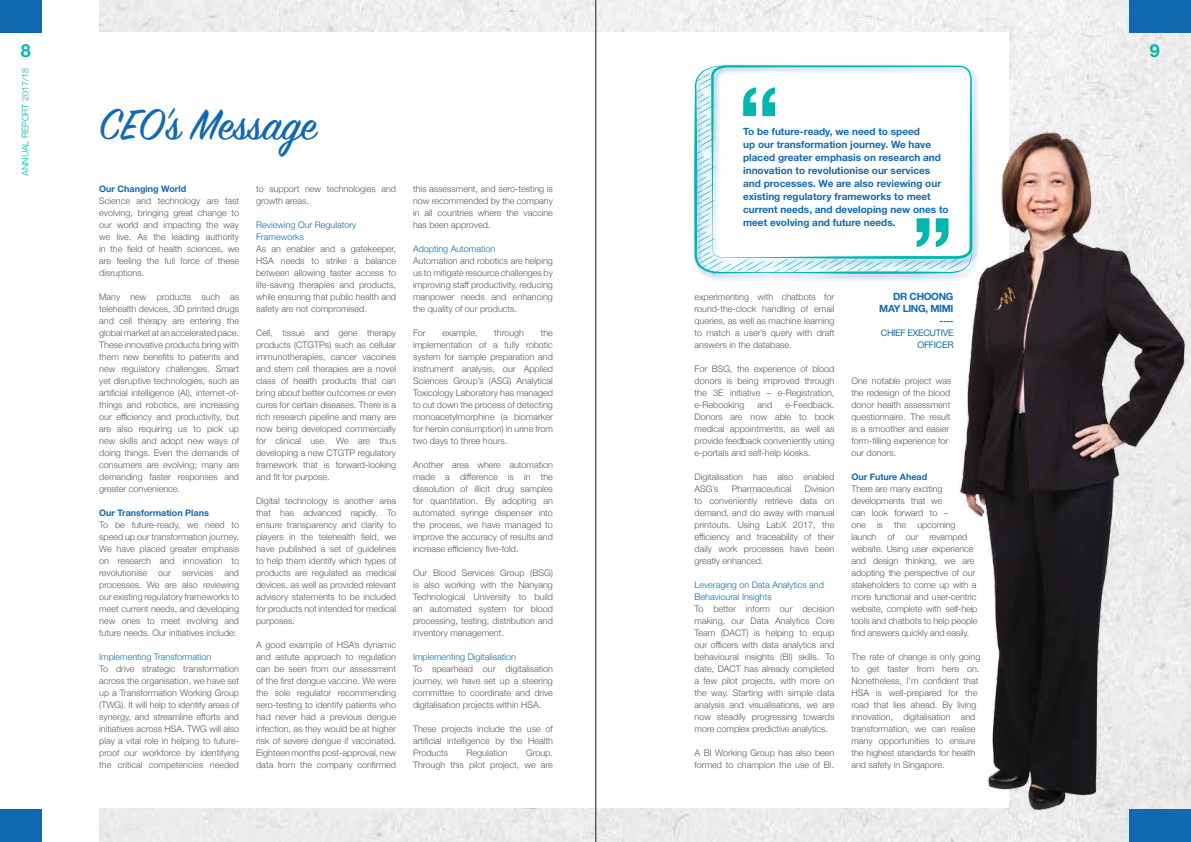
<style>
.page{position:relative;width:1191px;height:842px;background:#fff}
.page>*{position:absolute;margin:0;border:0;box-sizing:border-box;transform-origin:0 0}
.t1{font:48px "Sign Painter House Script";color:#1369b0}
.t2{font:700 18px "Helvetica Neue";color:#00b7af}
.t3{font:700 10px/13px "Helvetica Neue";color:#1369b0}
.t4{font:700 10px/12px "Helvetica Neue";letter-spacing:-.03em;color:#1369b0;text-align:right}
.t5{font:300 9px/12px "Helvetica Neue";color:#58595b;text-align:justify}
.t6{font:300 9px/12px "Helvetica Neue";color:#1369b0}
.t7{font:700 9px "Helvetica Neue";color:#1369b0}
.t8{font:9px/12px "Helvetica Neue";letter-spacing:-.03em;color:#1369b0;text-align:right}
.t9{font:300 9px "Helvetica Neue";color:#00b7af}
</style>
<div class="page">
<img style="left:99px;top:0;width:1092px;height:842px">
<div style="left:54px;top:33px;width:954px;height:775px;background:#fff"></div>
<hr style="left:596px;top:0;width:1px;height:842px;background:#58595b">
<img style="left:929px;top:84px;width:262px;height:758px">
<div style="left:0;top:0;width:41px;height:33px;background:#1369b0"></div>
<div style="left:1129px;top:0;width:62px;height:33px;background:#1369b0"></div>
<div style="left:0;top:809px;width:41px;height:33px;background:#1369b0"></div>
<div style="left:1129px;top:809px;width:62px;height:33px;background:#1369b0"></div>
<hr style="left:595px;top:0;width:1px;height:842px;background:#58595b">
<div style="left:691px;top:62px;width:289px;height:220px;background:#1369b0;opacity:.5"></div>
<svg style="left:710px;top:65px;width:262px;height:194px"></svg>
<svg style="left:692px;top:73px;width:276px;height:201px"></svg>
<h2 class="t2" style="left:21px;top:39px;width:12px">8</h2>
<p class="t9" style="left:18px;top:176px;width:109px;rotate:-90deg">ANNUAL REPORT 2017/18</p>
<h1 class="t1" style="left:99px;top:96px;width:219px">CEO’s Message</h1>
<p class="t7" style="left:99px;top:183px;width:88px">Our Changing World</p>
<p class="t5" style="left:99px;top:194px;width:141px">Science and technology are fast evolving, bringing great change to our world and impacting the way we live. As the leading authority in the field of health sciences, we are feeling the full force of these disruptions.</p>
<p class="t5" style="left:99px;top:290px;width:141px">Many new products such as telehealth devices, 3D printed drugs and cell therapy are entering the global market at an accelerated pace.<br>These innovative products bring with them new benefits to patients and new regulatory challenges. Smart yet disruptive technologies, such as artificial intelligence (AI), internet-of&shy;things and robotics, are increasing our efficiency and productivity, but are also requiring us to pick up new skills and adopt new ways of doing things. Even the demands of consumers are evolving; many are demanding faster responses and greater convenience.</p>
<p class="t7" style="left:99px;top:507px;width:111px">Our Transformation Plans</p>
<p class="t5" style="left:99px;top:518px;width:141px">To be future-ready, we need to speed up our transformation journey.<br>We have placed greater emphasis on research and innovation to revolutionise our services and processes. We are also reviewing our existing regulatory frameworks to meet current needs, and developing new ones to meet evolving and future needs. Our initiatives include:</p>
<p class="t6" style="left:99px;top:650px;width:114px">Implementing Transformation</p>
<p class="t5" style="left:99px;top:662px;width:141px">To drive strategic transformation across the organisation, we have set up a Transformation Working Group (TWG). It will help to identify areas of synergy, and streamline efforts and initiatives across HSA. TWG will also play a vital role in helping to future&shy;proof our workforce by identifying the critical competencies needed</p>
<p class="t5" style="left:256px;top:182px;width:141px">to support new technologies and growth areas.</p>
<p class="t6" style="left:256px;top:218px;width:102px">Reviewing Our Regulatory<br>Frameworks</p>
<p class="t5" style="left:256px;top:242px;width:141px">As an enabler and a gatekeeper, HSA needs to strike a balance between allowing faster access to life-saving therapies and products, while ensuring that public health and safety are not compromised.</p>
<p class="t5" style="left:256px;top:326px;width:141px">Cell, tissue and gene therapy products (CTGTPs) such as cellular immunotherapies, cancer vaccines and stem cell therapies are a novel class of health products that can bring about better outcomes or even cures for certain diseases. There is a rich research pipeline and many are now being developed commercially for clinical use. We are thus developing a new CTGTP regulatory framework that is forward-looking and fit for purpose.</p>
<p class="t5" style="left:256px;top:494px;width:141px">Digital technology is another area that has advanced rapidly. To ensure transparency and clarity to players in the telehealth field, we have published a set of guidelines to help them identify which types of products are regulated as medical devices, as well as provided relevant advisory statements to be included for products not intended for medical purposes.</p>
<p class="t5" style="left:256px;top:638px;width:141px">A good example of HSA’s dynamic and astute approach to regulation can be seen from our assessment of the first dengue vaccine. We were the sole regulator recommending sero-testing to identify patients who had never had a previous dengue infection, as they would be at higher risk of severe dengue if vaccinated.<br>Eighteen months post-approval, new data from the company confirmed</p>
<p class="t5" style="left:413px;top:182px;width:141px">this assessment, and sero-testing is now recommended by the company in all countries where the vaccine has been approved.</p>
<p class="t6" style="left:413px;top:242px;width:84px">Adopting Automation</p>
<p class="t5" style="left:413px;top:254px;width:141px">Automation and robotics are helping us to mitigate resource challenges by improving staff productivity, reducing manpower needs and enhancing the quality of our products.</p>
<p class="t5" style="left:413px;top:326px;width:14px">For</p>
<p class="t5" style="left:442px;top:326px;width:37px">example,</p>
<p class="t5" style="left:494px;top:326px;width:31px">through</p>
<p class="t5" style="left:413px;top:326px;width:141px;text-indent:128px">the implementation of a fully robotic system for sample preparation and instrument analysis, our Applied Sciences Group’s (ASG) Analytical Toxicology Laboratory has managed to cut down the process of detecting monoacetylmorphine (a biomarker for heroin consumption) in urine from two days to three hours.</p>
<p class="t5" style="left:413px;top:458px;width:141px">Another area where automation made a difference is in the dissolution of illicit drug samples for quantitation. By adopting an automated syringe dispenser into the process, we have managed to improve the accuracy of results and increase efficiency five-fold.</p>
<p class="t5" style="left:413px;top:566px;width:141px">Our Blood Services Group (BSG) is also working with the Nanyang Technological University to build an automated system for blood processing, testing, distribution and inventory management.</p>
<p class="t6" style="left:413px;top:650px;width:104px">Implementing Digitalisation</p>
<p class="t5" style="left:413px;top:662px;width:141px">To spearhead our digitalisation journey, we have set up a steering committee to coordinate and drive digitalisation projects within HSA.</p>
<p class="t5" style="left:413px;top:722px;width:141px">These projects include the use of artificial intelligence by the Health Products</p>
<p class="t5" style="left:413px;top:746px;width:141px;text-align:right">Group.<br>Through this pilot project, we are</p>
<p class="t5" style="left:466px;top:746px;width:43px">Regulation</p>
<p class="t3" style="left:743px;top:125px;width:207px">To be future-ready, we need to speed<br>up our transformation journey. We have placed greater emphasis on research and innovation to revolutionise our services and processes. We are also reviewing our existing regulatory frameworks to meet current needs, and developing new ones to meet evolving and future needs.</p>
<p class="t5" style="left:694px;top:290px;width:141px">experimenting with chatbots for round-the-clock handling of email queries, as well as machine learning to match a user’s query with draft answers in the database.</p>
<p class="t5" style="left:694px;top:362px;width:141px">For BSG, the experience of blood donors is being improved through the 3E initiative – e-Registration, e-Rebooking</p>
<p class="t5" style="left:694px;top:398px;width:141px;text-indent:91px">e-Feedback.<br>Donors are now able to book medical appointments, as well as provide feedback conveniently using e-portals and self-help kiosks.</p>
<p class="t5" style="left:694px;top:470px;width:141px">Digitalisation has also enabled<br>ASG’s</p>
<p class="t5" style="left:757px;top:398px;width:16px">and</p>
<p class="t5" style="left:694px;top:482px;width:141px;text-indent:110px">Division to conveniently retrieve data on demand, and do away with manual printouts. Using LabX 2017, the efficiency and traceability of their daily work processes have been greatly enhanced.</p>
<p class="t6" style="left:694px;top:578px;width:131px">Leveraging on Data Analytics and<br>Behavioural Insights</p>
<p class="t5" style="left:694px;top:602px;width:141px">To better inform our decision making, our Data Analytics Core Team (DACT) is helping to equip our officers with data analytics and behavioural insights (BI) skills. To date, DACT has already completed a few pilot projects, with more on the way. Starting with simple data analysis and visualisations, we are now steadily progressing towards more complex predictive analytics.</p>
<p class="t5" style="left:694px;top:746px;width:141px">A BI Working Group has also been formed to champion the use of BI.</p>
<p class="t5" style="left:732px;top:482px;width:61px">Pharmaceutical</p>
<p class="t4" style="left:879px;top:290px;width:76px">DR CHOONG<br>MAY LING, MIMI</p>
<p class="t7" style="left:939px;top:315px;width:15px">----</p>
<p class="t8" style="left:880px;top:327px;width:74px">CHIEF EXECUTIVE<br>OFFICER</p>
<p class="t5" style="left:851px;top:374px;width:101px;text-align:left">One notable project was the redesign of the blood donor health assessment questionnaire. The result is a smoother and easier form-filling experience for our donors.</p>
<p class="t7" style="left:851px;top:471px;width:77px">Our Future Ahead</p>
<p class="t5" style="left:851px;top:482px;width:128px;text-align:left">There are many exciting developments that we<br>can look forward to –<br>one is the upcoming launch of our revamped website. Using user experience and design thinking, we are adopting the perspective of our stakeholders to come up with a more functional and user-centric website, complete with self-help tools and chatbots to help people find answers quickly and easily.</p>
<p class="t5" style="left:851px;top:650px;width:131px;text-align:left">The rate of change is only going to get faster from here on.<br>Nonetheless, I’m confident that<br>HSA is well-prepared for the road that lies ahead. By living innovation, digitalisation and transformation, we can realise many opportunities to ensure the highest standards for health and safety in Singapore.</p>
<h2 class="t2" style="left:1150px;top:39px;width:12px">9</h2>
</div>
